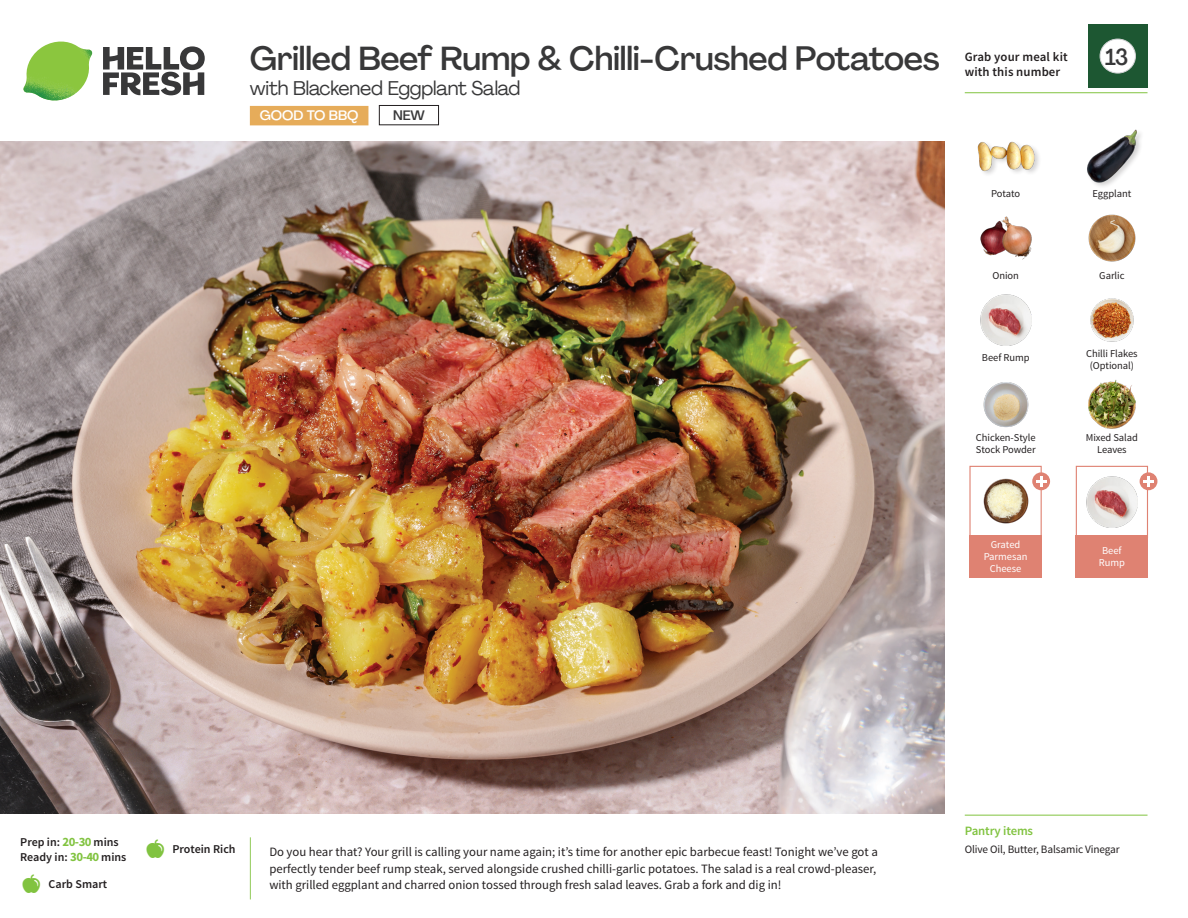
<style>
.page{position:relative;width:1188px;height:918px;background:#fff}
.page>*{position:absolute;margin:0;border:0;box-sizing:border-box;transform-origin:0 0}
._15_Titel_UK{font:500 33px "Agrandir";letter-spacing:-.01em;color:#383839}
._002_Label_Nr{font:500 22.8px "Agrandir";color:#383839;scale:.94 1}
._15_Titel_UK-2{font:19.5px "Agrandir";letter-spacing:-.01em;color:#383839}
.t1{font:500 13.5px "Agrandir";color:#fff}
.t2{font:500 13.5px "Agrandir";color:#383839}
.Step_6_Text_AU{font:12.75px/16.5px "Source Sans Pro";color:#231f20;text-align:justify}
.t3{font:600 12.75px/15px "Source Sans Pro";letter-spacing:.01em;color:#231f20}
._04_Headers_Front{font:600 12.75px "Source Sans Pro";letter-spacing:-.01em;color:#81c340}
._04_Intro{font:600 12px "Source Sans Pro";color:#231f20}
._05_Pantry{font:11.25px "Source Sans Pro";letter-spacing:-.01em;color:#231f20}
._18_FRONT_ingredients{font:10.5px/12px "Source Sans Pro";letter-spacing:-.005em;color:#231f20;text-align:center}
._18_FRONT_ingredients-2{font:10.5px/12px "Source Sans Pro";letter-spacing:-.005em;color:#fff;text-align:center}
.s1{font-weight:700;font-size:12.75px;color:#81c340}
</style>
<div class="page">
<svg style="left:103px;top:46px;width:102px;height:49px"></svg>
<img style="left:23px;top:42px;width:69px;height:59px">
<img style="left:0;top:142px;width:945px;height:672px">
<div style="left:379px;top:105px;width:60px;height:20px;border:1px solid #231f20"></div>
<div style="left:250px;top:106px;width:118px;height:19px;background:#e6ac5a"></div>
<div style="left:1076px;top:466px;width:72px;height:72px;border:1px solid #df8272"></div>
<div style="left:1076px;top:536px;width:72px;height:42px;background:#df8272"></div>
<div style="left:969px;top:536px;width:73px;height:42px;background:#df8272"></div>
<div style="left:969px;top:466px;width:73px;height:72px;border:1px solid #df8272"></div>
<img style="left:983px;top:478px;width:51px;height:46px">
<div style="left:1032px;top:472px;width:18px;height:18px;background:#df8272;border-radius:50%"></div>
<svg style="left:1036px;top:476px;width:10px;height:11px"></svg>
<div style="left:1140px;top:472px;width:17px;height:18px;background:#df8272;border-radius:50%"></div>
<svg style="left:1143px;top:476px;width:11px;height:11px"></svg>
<img style="left:1090px;top:298px;width:44px;height:44px">
<img style="left:1088px;top:380px;width:48px;height:49px">
<img style="left:983px;top:382px;width:46px;height:46px">
<img style="left:1086px;top:476px;width:51px;height:51px">
<img style="left:980px;top:295px;width:51px;height:51px">
<img style="left:980px;top:216px;width:52px;height:44px">
<img style="left:1088px;top:214px;width:48px;height:48px">
<div style="left:977px;top:141px;width:65px;height:37px;background:#231f20;opacity:.2"></div>
<img style="left:977px;top:141px;width:57px;height:37px">
<img style="left:1087px;top:129px;width:54px;height:56px">
<hr style="left:965px;top:815px;width:183px;height:1px;background:#81c340">
<hr style="left:965px;top:92px;width:183px;height:1px;background:#81c340">
<div style="left:1088px;top:24px;width:60px;height:64px;background:#1d5732"></div>
<div style="left:1100px;top:39px;width:35px;height:34px;background:#fff;border-radius:50%"></div>
<div style="left:1100px;top:39px;width:36px;height:34px;border:1px solid #d1d2d4;border-radius:50%"></div>
<p class="_15_Titel_UK" style="left:250px;top:38px;width:691px">Grilled Beef Rump &amp; Chilli-Crushed Potatoes</p>
<p class="_15_Titel_UK-2" style="left:250px;top:76px;width:272px">with Blackened Eggplant Salad</p>
<p class="t1" style="left:260px;top:107px;width:100px">GOOD TO BBQ</p>
<p class="t2" style="left:393px;top:107px;width:33px">NEW</p>
<p class="t3" style="left:965px;top:50px;width:104px">Grab your meal kit with this number</p>
<p class="_002_Label_Nr" style="left:1105px;top:43px;width:26px">13</p>
<p class="_18_FRONT_ingredients" style="left:991px;top:188px;width:31px">Potato</p>
<p class="_18_FRONT_ingredients" style="left:1092px;top:188px;width:40px">Eggplant</p>
<p class="_18_FRONT_ingredients" style="left:993px;top:270px;width:28px">Onion</p>
<p class="_18_FRONT_ingredients" style="left:1099px;top:270px;width:27px">Garlic</p>
<p class="_18_FRONT_ingredients" style="left:982px;top:352px;width:49px">Beef Rump</p>
<p class="_18_FRONT_ingredients" style="left:1086px;top:348px;width:53px">Chilli Flakes (Optional)</p>
<p class="_18_FRONT_ingredients" style="left:976px;top:432px;width:61px;text-align:left">Chicken-Style<br>Stock Powder</p>
<p class="_18_FRONT_ingredients" style="left:1086px;top:432px;width:54px">Mixed Salad<br>Leaves</p>
<p class="_18_FRONT_ingredients-2" style="left:984px;top:539px;width:45px">Grated<br>Parmesan<br>Cheese</p>
<p class="_18_FRONT_ingredients-2" style="left:1099px;top:544px;width:28px">Beef<br>Rump</p>
<p class="_04_Intro" style="left:20px;top:835px;width:100px">Prep in: <span class="s1">20-30</span> mins</p>
<p class="_04_Intro" style="left:20px;top:850px;width:108px">Ready in: <span class="s1">30-40</span> mins</p>
<p class="_04_Intro" style="left:49px;top:876px;width:60px">Carb Smart</p>
<p class="_04_Intro" style="left:172px;top:841px;width:65px">Protein Rich</p>
<p class="Step_6_Text_AU" style="left:269px;top:844px;width:610px">Do you hear that? Your grill is calling your name again; it’s time for another epic barbecue feast! Tonight we’ve got a perfectly tender beef rump steak, served alongside crushed chilli-garlic potatoes. The salad is a real crowd-pleaser, with grilled eggplant and charred onion tossed through fresh salad leaves. Grab a fork and dig in!</p>
<p class="_04_Headers_Front" style="left:965px;top:822px;width:70px">Pantry items</p>
<p class="_05_Pantry" style="left:965px;top:842px;width:157px">Olive Oil, Butter, Balsamic Vinegar</p>
</div>
